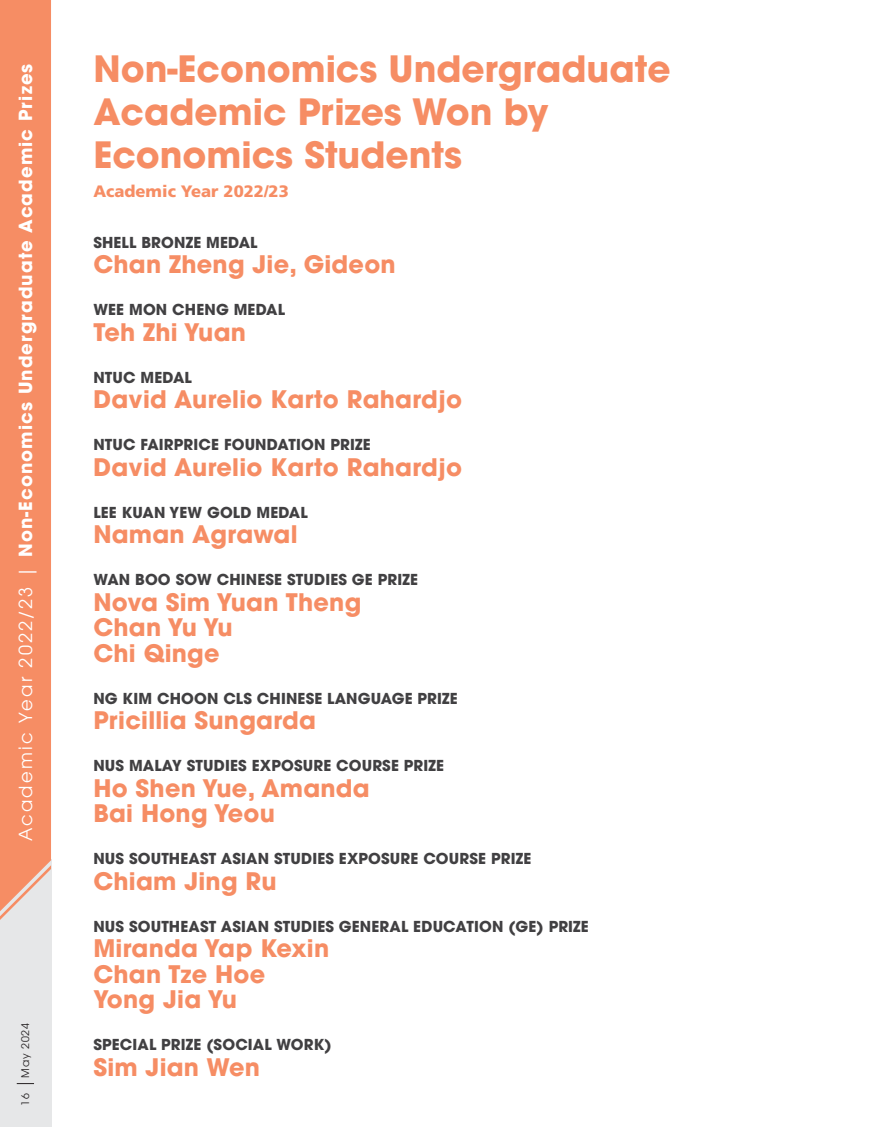
<style>
.page{position:relative;width:872px;height:1127px;background:#fff}
.page>*{position:absolute;margin:0;border:0;box-sizing:border-box;transform-origin:0 0}
.t1{font:700 36px/43.2px "Avant Garde";color:#f68d64}
.t2{font:700 24px/25.5px "Avant Garde";letter-spacing:.01em;color:#f68d64}
.t3{font:700 18px "Avant Garde";letter-spacing:.06em;color:#fff}
.t4{font:16.5px "Frutiger LT 75 Blk";color:#f68d64}
.t5{font:700 15px "Avant Garde";letter-spacing:.01em;color:#414042}
.t6{font:10.5px "Avant Garde";letter-spacing:.08em;color:#231f20}
.s1{font-weight:400}
</style>
<div class="page">
<div style="left:0;top:859px;width:51px;height:268px;background:#e6e7e8"></div>
<svg style="left:17px;top:1083px;width:17px;height:1px"></svg>
<div style="left:0;top:0;width:51px;height:865px;background:#f68d64"></div>
<svg style="left:0;top:865px;width:51px;height:55px"></svg>
<p class="t3" style="left:14px;top:841px;width:779px;rotate:-90deg"><span class="s1">Academic Year 2022/23 |</span> Non-Economics Undergraduate Academic Prizes</p>
<p class="t6" style="left:19px;top:1077px;width:56px;rotate:-90deg">May 2024</p>
<p class="t6" style="left:19px;top:1106px;width:14px;rotate:-90deg">16</p>
<h1 class="t1" style="left:93px;top:47px;width:579px">Non-Economics Undergraduate<br>Academic Prizes Won by<br>Economics Students</h1>
<p class="t4" style="left:93px;top:181px;width:197px">Academic Year 2022/23</p>
<p class="t5" style="left:93px;top:232px;width:166px">SHELL BRONZE MEDAL</p>
<h2 class="t2" style="left:93px;top:252px;width:304px">Chan Zheng Jie, Gideon</h2>
<p class="t5" style="left:93px;top:300px;width:193px">WEE MON CHENG MEDAL</p>
<h2 class="t2" style="left:93px;top:319px;width:154px">Teh Zhi Yuan</h2>
<p class="t5" style="left:93px;top:367px;width:100px">NTUC MEDAL</p>
<h2 class="t2" style="left:93px;top:387px;width:370px">David Aurelio Karto Rahardjo</h2>
<p class="t5" style="left:93px;top:435px;width:279px">NTUC FAIRPRICE FOUNDATION PRIZE</p>
<h2 class="t2" style="left:93px;top:454px;width:370px">David Aurelio Karto Rahardjo</h2>
<p class="t5" style="left:93px;top:502px;width:216px">LEE KUAN YEW GOLD MEDAL</p>
<h2 class="t2" style="left:93px;top:522px;width:206px">Naman Agrawal</h2>
<p class="t5" style="left:93px;top:570px;width:326px">WAN BOO SOW CHINESE STUDIES GE PRIZE</p>
<h2 class="t2" style="left:93px;top:589px;width:269px">Nova Sim Yuan Theng<br>Chan Yu Yu<br>Chi Qinge</h2>
<p class="t5" style="left:93px;top:688px;width:366px">NG KIM CHOON CLS CHINESE LANGUAGE PRIZE</p>
<h2 class="t2" style="left:93px;top:708px;width:224px">Pricillia Sungarda</h2>
<p class="t5" style="left:93px;top:756px;width:352px">NUS MALAY STUDIES EXPOSURE COURSE PRIZE</p>
<h2 class="t2" style="left:93px;top:775px;width:278px">Ho Shen Yue, Amanda<br>Bai Hong Yeou</h2>
<p class="t5" style="left:93px;top:849px;width:439px">NUS SOUTHEAST ASIAN STUDIES EXPOSURE COURSE PRIZE</p>
<h2 class="t2" style="left:93px;top:868px;width:185px">Chiam Jing Ru</h2>
<p class="t5" style="left:93px;top:916px;width:497px">NUS SOUTHEAST ASIAN STUDIES GENERAL EDUCATION (GE) PRIZE</p>
<h2 class="t2" style="left:93px;top:936px;width:237px">Miranda Yap Kexin<br>Chan Tze Hoe<br>Yong Jia Yu</h2>
<p class="t5" style="left:93px;top:1035px;width:240px">SPECIAL PRIZE (SOCIAL WORK)</p>
<h2 class="t2" style="left:93px;top:1054px;width:168px">Sim Jian Wen</h2>
</div>
